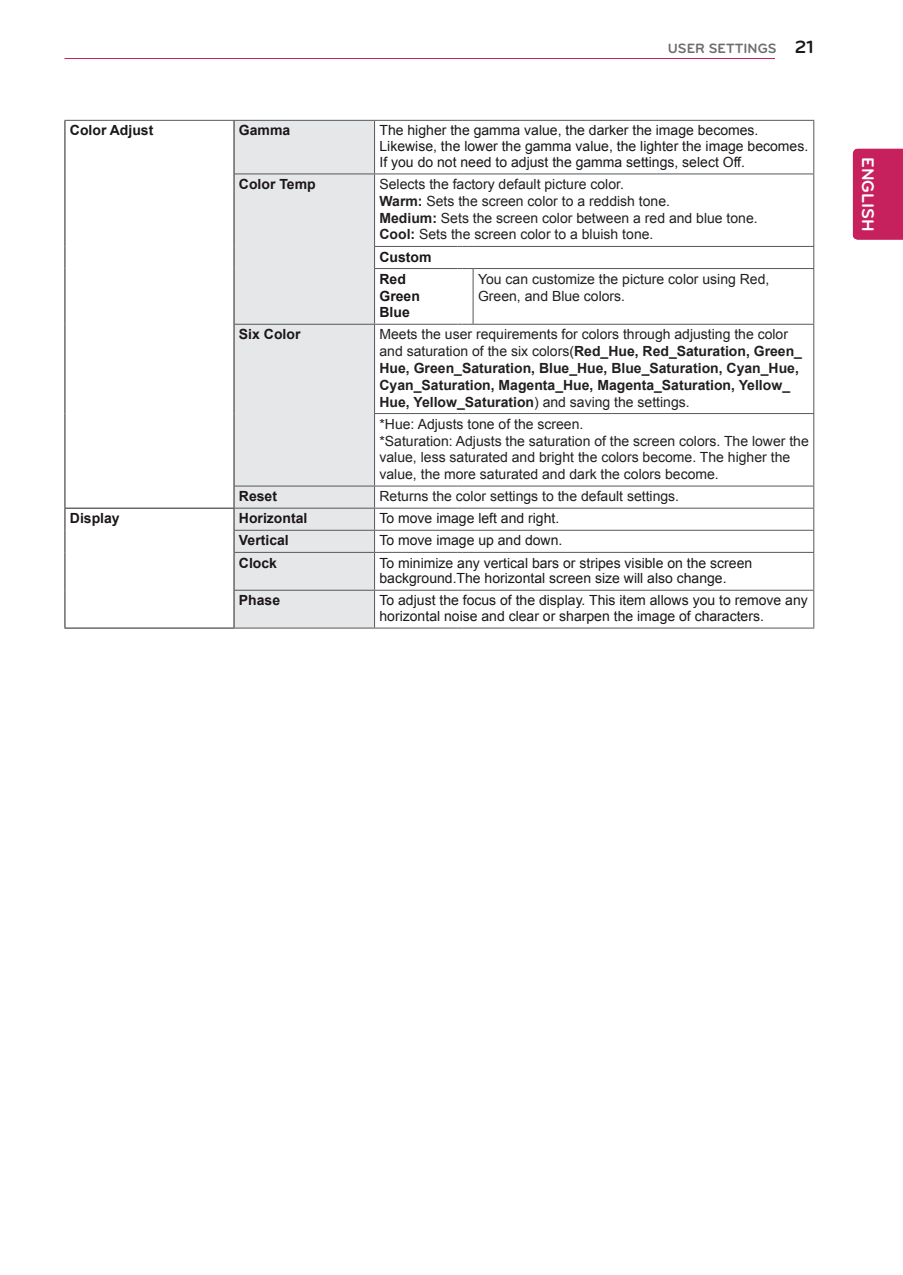
<style>
.page{position:relative;width:903px;height:1275px;background:#fff}
.page>*{position:absolute;margin:0;border:0;box-sizing:border-box;transform-origin:0 0}
.t1{font:700 21px "Bryant LG";color:#fff}
.t2{font:700 18.38px "Bryant LG";color:#1a161a}
.t3{font:700 17.5px "Bryant LG";color:#fff}
.Body{font:14px/16.8px "Arial";color:#231f20}
.Body-2{font:14px/15.8px "Arial";color:#1a161a}
.Body-3{font:700 14px/16.8px "Arial";color:#231f20}
.Body-4{font:700 14px "Arial";color:#1a161a}
.Body-8{font:700 14px "Arial";color:#1a161a}
.t4{font:700 14px "Bryant LG";color:#6c6d70}
.Body-Bold-Center{font:700 14px "Arial";color:#1a161a}
.s1{font-weight:700}
.s2{font-weight:400}
</style>
<div class="page">
<div style="left:853px;top:149px;width:50px;height:91px;background:#c7215d"></div>
<hr style="left:64px;top:58px;width:711px;height:1px;background:#c7215d">
<div style="left:235px;top:121px;width:139px;height:507px;background:#e6e7e9"></div>
<hr style="left:374px;top:120px;width:83px;height:1px;background:#57585a">
<svg style="left:457px;top:120px;width:16px;height:1px"></svg>
<hr style="left:473px;top:120px;width:341px;height:1px;background:#57585a">
<hr style="left:813px;top:121px;width:1px;height:52px;background:#57585a">
<hr style="left:374px;top:173px;width:83px;height:1px;background:#57585a">
<svg style="left:457px;top:173px;width:16px;height:1px"></svg>
<hr style="left:473px;top:173px;width:341px;height:1px;background:#57585a">
<hr style="left:813px;top:174px;width:1px;height:72px;background:#57585a">
<hr style="left:374px;top:246px;width:83px;height:1px;background:#57585a">
<svg style="left:457px;top:246px;width:16px;height:1px"></svg>
<hr style="left:473px;top:246px;width:341px;height:1px;background:#57585a">
<svg style="left:813px;top:247px;width:1px;height:21px"></svg>
<hr style="left:374px;top:268px;width:83px;height:1px;background:#57585a">
<svg style="left:457px;top:268px;width:16px;height:1px"></svg>
<hr style="left:473px;top:268px;width:341px;height:1px;background:#57585a">
<hr style="left:473px;top:269px;width:1px;height:55px;background:#57585a">
<hr style="left:813px;top:269px;width:1px;height:55px;background:#57585a">
<hr style="left:374px;top:324px;width:83px;height:1px;background:#57585a">
<svg style="left:457px;top:324px;width:16px;height:1px"></svg>
<hr style="left:473px;top:324px;width:341px;height:1px;background:#57585a">
<hr style="left:813px;top:325px;width:1px;height:88px;background:#57585a">
<hr style="left:374px;top:413px;width:83px;height:1px;background:#57585a">
<svg style="left:457px;top:413px;width:16px;height:1px"></svg>
<hr style="left:473px;top:413px;width:341px;height:1px;background:#57585a">
<hr style="left:813px;top:414px;width:1px;height:72px;background:#57585a">
<hr style="left:374px;top:486px;width:83px;height:1px;background:#57585a">
<svg style="left:457px;top:486px;width:16px;height:1px"></svg>
<hr style="left:473px;top:486px;width:341px;height:1px;background:#57585a">
<hr style="left:374px;top:508px;width:83px;height:1px;background:#57585a">
<svg style="left:457px;top:508px;width:16px;height:1px"></svg>
<hr style="left:473px;top:508px;width:341px;height:1px;background:#57585a">
<hr style="left:374px;top:530px;width:83px;height:1px;background:#57585a">
<svg style="left:457px;top:530px;width:16px;height:1px"></svg>
<hr style="left:473px;top:530px;width:341px;height:1px;background:#57585a">
<svg style="left:813px;top:486px;width:1px;height:66px"></svg>
<hr style="left:374px;top:552px;width:83px;height:1px;background:#57585a">
<svg style="left:457px;top:552px;width:16px;height:1px"></svg>
<hr style="left:473px;top:552px;width:341px;height:1px;background:#57585a">
<hr style="left:813px;top:553px;width:1px;height:37px;background:#57585a">
<hr style="left:813px;top:591px;width:1px;height:37px;background:#57585a">
<hr style="left:64px;top:120px;width:170px;height:1px;background:#57585a">
<hr style="left:374px;top:590px;width:83px;height:1px;background:#57585a">
<svg style="left:457px;top:590px;width:16px;height:1px"></svg>
<hr style="left:473px;top:590px;width:341px;height:1px;background:#57585a">
<hr style="left:374px;top:628px;width:83px;height:1px;background:#57585a">
<svg style="left:457px;top:628px;width:16px;height:1px"></svg>
<hr style="left:473px;top:628px;width:341px;height:1px;background:#57585a">
<hr style="left:64px;top:121px;width:1px;height:53px;background:#231f20">
<hr style="left:64px;top:174px;width:1px;height:72px;background:#231f20">
<svg style="left:64px;top:246px;width:1px;height:23px"></svg>
<hr style="left:64px;top:269px;width:1px;height:55px;background:#231f20">
<hr style="left:64px;top:324px;width:1px;height:90px;background:#231f20">
<hr style="left:64px;top:414px;width:1px;height:72px;background:#231f20">
<hr style="left:64px;top:508px;width:170px;height:1px;background:#231f20">
<svg style="left:64px;top:486px;width:1px;height:66px"></svg>
<hr style="left:64px;top:552px;width:1px;height:38px;background:#231f20">
<hr style="left:64px;top:590px;width:1px;height:38px;background:#231f20">
<hr style="left:64px;top:628px;width:170px;height:1px;background:#231f20">
<hr style="left:234px;top:121px;width:1px;height:53px;background:#231f20">
<hr style="left:234px;top:174px;width:1px;height:72px;background:#231f20">
<svg style="left:234px;top:246px;width:1px;height:23px"></svg>
<hr style="left:234px;top:269px;width:1px;height:55px;background:#231f20">
<hr style="left:234px;top:324px;width:1px;height:90px;background:#231f20">
<hr style="left:234px;top:414px;width:1px;height:72px;background:#231f20">
<hr style="left:374px;top:121px;width:1px;height:52px;background:#57585a">
<hr style="left:374px;top:174px;width:1px;height:72px;background:#57585a">
<svg style="left:374px;top:247px;width:1px;height:21px"></svg>
<hr style="left:374px;top:269px;width:1px;height:55px;background:#57585a">
<hr style="left:374px;top:325px;width:1px;height:88px;background:#57585a">
<hr style="left:374px;top:414px;width:1px;height:72px;background:#57585a">
<hr style="left:234px;top:120px;width:140px;height:1px;background:#57585a">
<hr style="left:234px;top:173px;width:140px;height:1px;background:#57585a">
<hr style="left:234px;top:324px;width:140px;height:1px;background:#57585a">
<hr style="left:234px;top:486px;width:140px;height:1px;background:#57585a">
<svg style="left:234px;top:486px;width:1px;height:66px"></svg>
<hr style="left:234px;top:552px;width:1px;height:38px;background:#231f20">
<hr style="left:234px;top:590px;width:1px;height:38px;background:#231f20">
<hr style="left:234px;top:508px;width:140px;height:1px;background:#57585a">
<svg style="left:374px;top:486px;width:1px;height:66px"></svg>
<hr style="left:374px;top:553px;width:1px;height:37px;background:#57585a">
<hr style="left:374px;top:591px;width:1px;height:37px;background:#57585a">
<hr style="left:234px;top:530px;width:140px;height:1px;background:#57585a">
<hr style="left:234px;top:552px;width:140px;height:1px;background:#57585a">
<hr style="left:234px;top:590px;width:140px;height:1px;background:#57585a">
<hr style="left:234px;top:628px;width:140px;height:1px;background:#57585a">
<p class="t4" style="left:668px;top:40px;width:110px">USER SETTINGS</p>
<h2 class="t2" style="left:795px;top:36px;width:20px">21</h2>
<p class="Body-4" style="left:70px;top:121px;width:85px">Color Adjust</p>
<p class="Body-4" style="left:239px;top:121px;width:53px">Gamma</p>
<p class="Body-2" style="left:379px;top:123px;width:380px">The higher the gamma value, the darker the image becomes.</p>
<p class="Body-2" style="left:379px;top:139px;width:430px">Likewise, the lower the gamma value, the lighter the image becomes.</p>
<p class="Body-2" style="left:379px;top:154px;width:367px">If you do not need to adjust the gamma settings, select Off.</p>
<p class="Body-4" style="left:239px;top:175px;width:78px">Color Temp</p>
<p class="Body" style="left:379px;top:176px;width:246px">Selects the factory default picture color.</p>
<p class="Body" style="left:379px;top:193px;width:292px"><span class="s1">Warm:</span> Sets the screen color to a reddish tone.</p>
<p class="Body" style="left:379px;top:210px;width:380px"><span class="s1">Medium:</span> Sets the screen color between a red and blue tone.</p>
<p class="Body" style="left:379px;top:226px;width:275px"><span class="s1">Cool:</span> Sets the screen color to a bluish tone.</p>
<p class="Body-Bold-Center" style="left:379px;top:247px;width:54px">Custom</p>
<p class="Body-4" style="left:379px;top:269px;width:28px">Red</p>
<p class="Body-4" style="left:379px;top:286px;width:42px">Green</p>
<p class="Body-4" style="left:379px;top:303px;width:32px">Blue</p>
<p class="Body" style="left:478px;top:271px;width:293px">You can customize the picture color using Red,<br>Green, and Blue colors.</p>
<p class="Body-4" style="left:239px;top:325px;width:63px">Six Color</p>
<p class="Body-3" style="left:379px;top:326px;width:424px"><span class="s2">Meets the user requirements for colors through adjusting the color and saturation of the six colors(</span>Red_Hue, Red_Saturation, Green_ Hue, Green_Saturation, Blue_Hue, Blue_Saturation, Cyan_Hue, Cyan_Saturation, Magenta_Hue, Magenta_Saturation, Yellow_ Hue, Yellow_Saturation<span class="s2">) and saving the settings.</span></p>
<p class="Body" style="left:379px;top:416px;width:205px">*Hue: Adjusts tone of the screen.</p>
<p class="Body" style="left:379px;top:432px;width:431px">*Saturation: Adjusts the saturation of the screen colors. The lower the value, less saturated and bright the colors become. The higher the value, the more saturated and dark the colors become.</p>
<p class="Body-4" style="left:239px;top:487px;width:40px">Reset</p>
<p class="Body" style="left:379px;top:488px;width:301px">Returns the color settings to the default settings.</p>
<p class="Body-4" style="left:70px;top:509px;width:51px">Display</p>
<p class="Body-8" style="left:239px;top:509px;width:70px">Horizontal</p>
<p class="Body-2" style="left:379px;top:511px;width:181px">To move image left and right.</p>
<p class="Body-8" style="left:239px;top:531px;width:51px">Vertical</p>
<p class="Body-2" style="left:379px;top:533px;width:184px">To move image up and down.</p>
<p class="Body-8" style="left:239px;top:553px;width:40px">Clock</p>
<p class="Body-2" style="left:379px;top:555px;width:374px">To minimize any vertical bars or stripes visible on the screen background.The horizontal screen size will also change.</p>
<p class="Body-8" style="left:239px;top:591px;width:43px">Phase</p>
<p class="Body-2" style="left:379px;top:593px;width:430px">To adjust the focus of the display. This item allows you to remove any horizontal noise and clear or sharpen the image of characters.</p>
<p class="t3" style="left:879px;top:157px;width:76px;rotate:90deg">ENGLISH</p>
<h1 class="t1" style="left:883px;top:173px;width:44px;rotate:90deg">ENG</h1>
</div>
